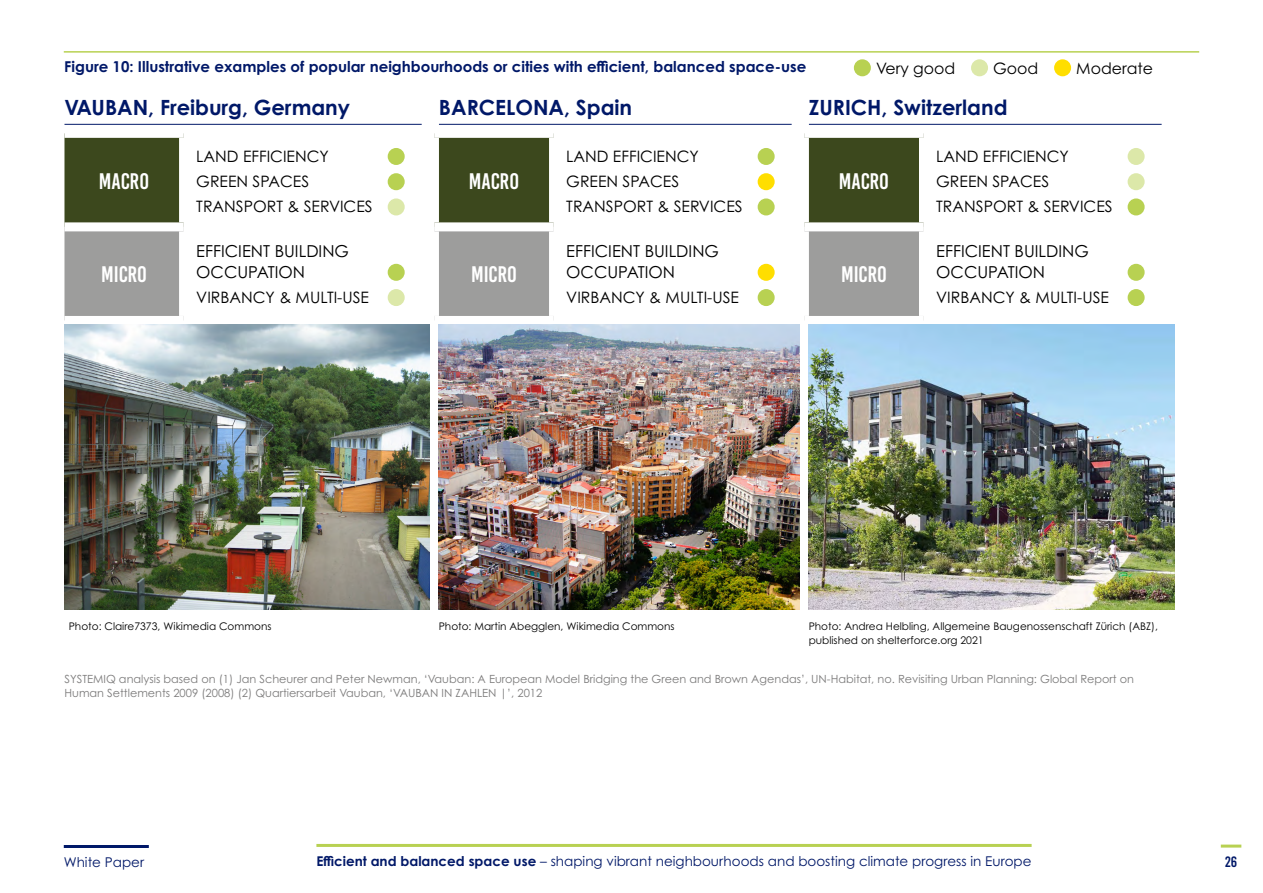
<style>
.page{position:relative;width:1263px;height:893px;background:#fff}
.page>*{position:absolute;margin:0;border:0;box-sizing:border-box;transform-origin:0 0}
.t1{font:22.5px "Bebas Kai";color:#fff}
.t2{font:700 21px "Century Gothic Pro";color:#001868}
.t3{font:16.5px/21px "Century Gothic Pro";color:#000}
.t4{font:15.75px/25.2px "Century Gothic Pro";color:#000}
.t5{font:700 15px "Century Gothic Pro";color:#001868}
.t6{font:15px "Bebas Kai";color:#001868}
.t7{font:13.5px "Century Gothic Pro";color:#001868}
.t8{font:11.25px/13.5px "Century Gothic Pro";color:#7c7b7b}
.t9{font:10.5px/13.5px "Century Gothic Pro";color:#000}
.s1{font-weight:700}
</style>
<div class="page">
<hr style="left:1221px;top:845px;width:20px;height:3px;background:#b8d152">
<hr style="left:316px;top:844px;width:715px;height:3px;background:#b8d152">
<hr style="left:64px;top:845px;width:85px;height:3px;background:#001868">
<hr style="left:64px;top:51px;width:1135px;height:2px;background:#b8d152">
<img style="left:64px;top:59px;width:1111px;height:551px">
<h3 class="t5" style="left:64px;top:57px;width:743px">Figure 10: Illustrative examples of popular neighbourhoods or cities with efficient, balanced space-use</h3>
<h3 class="t4" style="left:876px;top:56px;width:81px">Very good</h3>
<h3 class="t4" style="left:993px;top:56px;width:47px">Good</h3>
<h3 class="t4" style="left:1076px;top:56px;width:78px">Moderate</h3>
<h2 class="t2" style="left:64px;top:95px;width:287px">VAUBAN, Freiburg, Germany</h2>
<h2 class="t2" style="left:439px;top:95px;width:195px">BARCELONA, Spain</h2>
<h2 class="t2" style="left:809px;top:95px;width:200px">ZURICH, Switzerland</h2>
<h1 class="t1" style="left:99px;top:169px;width:52px">MACRO</h1>
<h1 class="t1" style="left:101px;top:262px;width:47px">MICRO</h1>
<h3 class="t4" style="left:196px;top:143px;width:178px">LAND EFFICIENCY<br>GREEN SPACES<br>TRANSPORT &amp; SERVICES</h3>
<h3 class="t3" style="left:196px;top:240px;width:154px">EFFICIENT BUILDING<br>OCCUPATION</h3>
<h3 class="t4" style="left:196px;top:284px;width:174px">VIRBANCY &amp; MULTI-USE</h3>
<h1 class="t1" style="left:469px;top:169px;width:52px">MACRO</h1>
<h1 class="t1" style="left:471px;top:262px;width:47px">MICRO</h1>
<h3 class="t4" style="left:566px;top:143px;width:178px">LAND EFFICIENCY<br>GREEN SPACES<br>TRANSPORT &amp; SERVICES</h3>
<h3 class="t3" style="left:566px;top:240px;width:154px">EFFICIENT BUILDING<br>OCCUPATION</h3>
<h3 class="t4" style="left:566px;top:284px;width:174px">VIRBANCY &amp; MULTI-USE</h3>
<h1 class="t1" style="left:839px;top:169px;width:52px">MACRO</h1>
<h1 class="t1" style="left:841px;top:262px;width:47px">MICRO</h1>
<h3 class="t4" style="left:936px;top:143px;width:178px">LAND EFFICIENCY<br>GREEN SPACES<br>TRANSPORT &amp; SERVICES</h3>
<h3 class="t3" style="left:936px;top:240px;width:154px">EFFICIENT BUILDING<br>OCCUPATION</h3>
<h3 class="t4" style="left:936px;top:284px;width:174px">VIRBANCY &amp; MULTI-USE</h3>
<p class="t9" style="left:69px;top:619px;width:204px">Photo: Claire7373, Wikimedia Commons</p>
<p class="t9" style="left:439px;top:619px;width:237px">Photo: Martin Abegglen, Wikimedia Commons</p>
<p class="t9" style="left:809px;top:619px;width:351px">Photo: Andrea Helbling, Allgemeine Baugenossenschaft Zürich (ABZ), published on shelterforce.org 2021</p>
<p class="t8" style="left:64px;top:672px;width:1071px">SYSTEMIQ analysis based on (1) Jan Scheurer and Peter Newman, ‘Vauban: A European Model Bridging the Green and Brown Agendas’, UN-Habitat, no. Revisiting Urban Planning: Global Report on<br>Human Settlements 2009 (2008) (2) Quartiersarbeit Vauban, ‘VAUBAN IN ZAHLEN |’, 2012</p>
<p class="t7" style="left:64px;top:854px;width:82px">White Paper</p>
<p class="t7" style="left:316px;top:853px;width:717px"><span class="s1">Efficient and balanced space use</span> – shaping vibrant neighbourhoods and boosting climate progress in Europe</p>
<h3 class="t6" style="left:1225px;top:853px;width:14px">26</h3>
</div>
